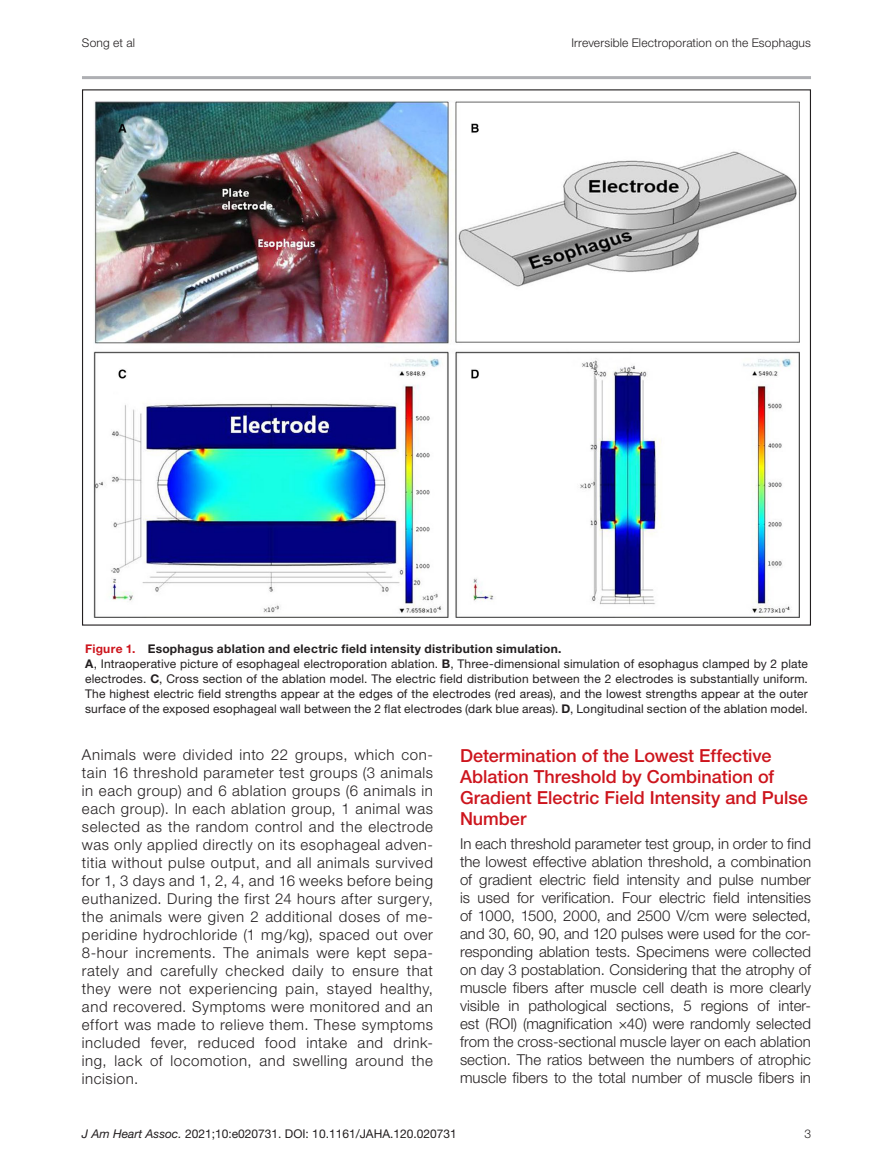
<style>
.page{position:relative;width:893px;height:1174px;background:#fff}
.page>*{position:absolute;margin:0;border:0;box-sizing:border-box;transform-origin:0 0}
.t1{font:500 18px/21px "Helvetica Neue LT Std";color:#cd151d}
.t2{font:300 15px/18px "Helvetica Neue LT Std";letter-spacing:.02em;color:#231f20;text-align:justify}
.t3{font:12px/15px "Helvetica Neue LT Std";letter-spacing:.015em;color:#231f20}
.t4{font:300 12px "Helvetica Neue LT Std";letter-spacing:.015em;color:#231f20}
.s1{font-weight:700;color:#cd151d}
.s2{font-weight:700}
.s3{font-style:italic}
</style>
<div class="page">
<img style="left:94px;top:100px;width:705px;height:517px">
<hr style="left:82px;top:76px;width:729px;height:3px;background:#aeafb3">
<p class="t4" style="left:82px;top:35px;width:55px">Song et al</p>
<p class="t4" style="left:571px;top:35px;width:241px">Irreversible Electroporation on the Esophagus</p>
<p class="t3" style="left:85px;top:641px;width:724px"><span class="s1">Figure 1.</span> <span class="s2">Esophagus ablation and electric field intensity distribution simulation.<br>A</span>, Intraoperative picture of esophageal electroporation ablation. <span class="s2">B</span>, Three-dimensional simulation of esophagus clamped by 2 plate electrodes. <span class="s2">C</span>, Cross section of the ablation model. The electric field distribution between the 2 electrodes is substantially uniform.<br>The highest electric field strengths appear at the edges of the electrodes (red areas), and the lowest strengths appear at the outer surface of the exposed esophageal wall between the 2 flat electrodes (dark blue areas). <span class="s2">D</span>, Longitudinal section of the ablation model.</p>
<p class="t2" style="left:82px;top:745px;width:353px">Animals were divided into 22 groups, which con&shy;tain 16 threshold parameter test groups (3 animals in each group) and 6 ablation groups (6 animals in each group). In each ablation group, 1 animal was selected as the random control and the electrode was only applied directly on its esophageal adven&shy;titia without pulse output, and all animals survived for 1, 3 days and 1, 2, 4, and 16 weeks before being euthanized. During the first 24 hours after surgery, the animals were given 2 additional doses of me&shy;peridine hydrochloride (1 mg/kg), spaced out over 8-hour increments. The animals were kept sepa&shy;rately and carefully checked daily to ensure that they were not experiencing pain, stayed healthy, and recovered. Symptoms were monitored and an effort was made to relieve them. These symptoms included fever, reduced food intake and drink&shy;ing, lack of locomotion, and swelling around the incision.</p>
<p class="t1" style="left:460px;top:744px;width:349px">Determination of the Lowest Effective<br>Ablation Threshold by Combination of<br>Gradient Electric Field Intensity and Pulse<br>Number</p>
<p class="t2" style="left:460px;top:834px;width:353px">In each threshold parameter test group, in order to find the lowest effective ablation threshold, a combination of gradient electric field intensity and pulse number is used for verification. Four electric field intensities of 1000, 1500, 2000, and 2500 V/cm were selected, and 30, 60, 90, and 120 pulses were used for the cor&shy;responding ablation tests. Specimens were collected on day 3 postablation. Considering that the atrophy of muscle fibers after muscle cell death is more clearly visible in pathological sections, 5 regions of inter&shy;est (ROI) (magnification ×40) were randomly selected from the cross-sectional muscle layer on each ablation section. The ratios between the numbers of atrophic muscle fibers to the total number of muscle fibers in</p>
<p class="t3" style="left:82px;top:1126px;width:376px"><span class="s3">J Am Heart Assoc.</span> 2021;10:e020731. DOI: 10.1161/JAHA.120.020731</p>
<p class="t4" style="left:804px;top:1126px;width:8px">3</p>
</div>
